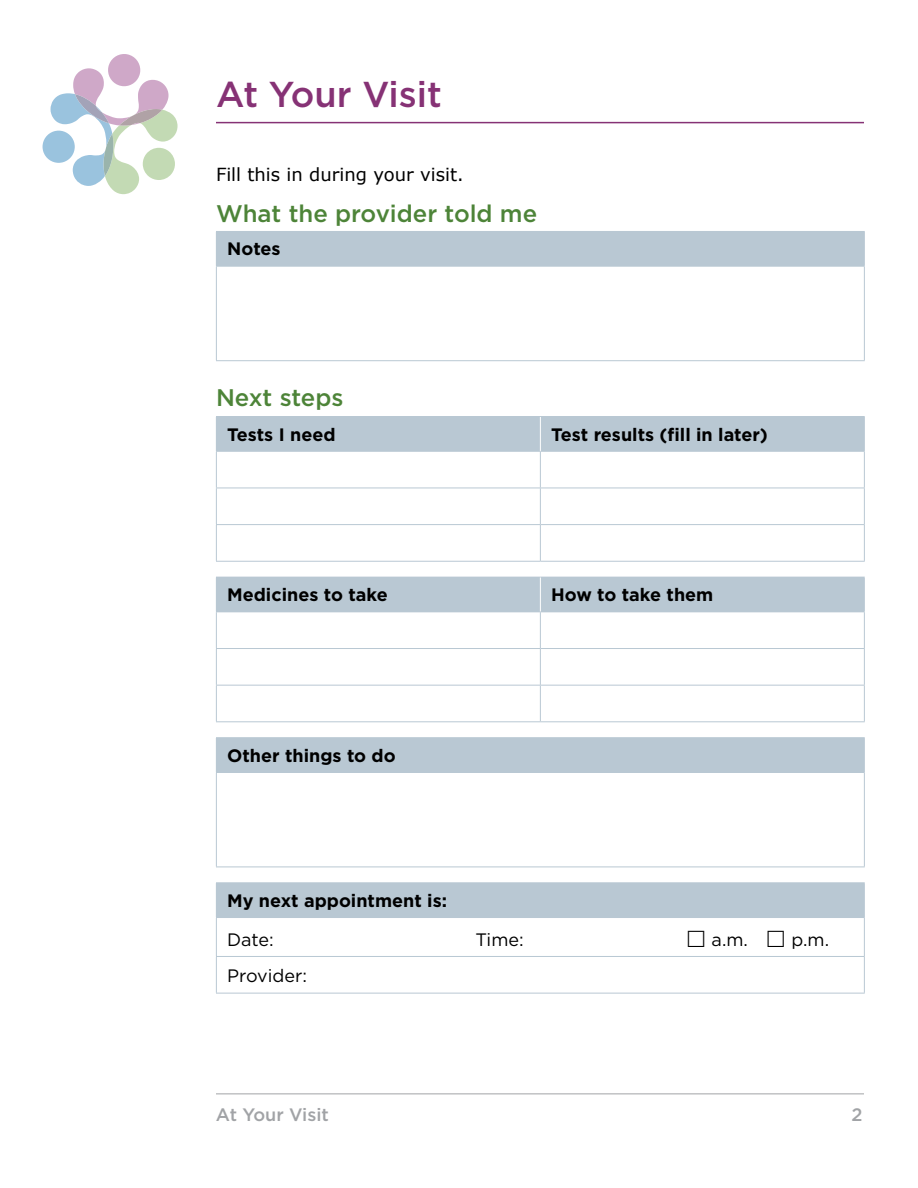
<style>
.page{position:relative;width:918px;height:1188px;background:#fff}
.page>*{position:absolute;margin:0;border:0;box-sizing:border-box;transform-origin:0 0}
.t1{font:500 36px "Gotham";color:#863275}
.t2{font:500 24px "Gotham";color:#4d8438}
.t3{font:700 18px "Gotham";color:#000}
.t4{font:18px "Gotham";color:#000}
.t5{font:18px "Verdana";color:#000}
.t6{font:500 18px "Gotham";color:#a1a3a6}
</style>
<div class="page">
<hr style="left:216px;top:1094px;width:648px;height:1px;background:#a1a3a6">
<svg style="left:43px;top:54px;width:135px;height:140px"></svg>
<hr style="left:216px;top:122px;width:648px;height:1px;background:#863275">
<div style="left:216px;top:231px;width:648px;height:35px;background:#b9c8d3"></div>
<hr style="left:216px;top:231px;width:649px;height:1px;background:#b9c8d3">
<hr style="left:864px;top:232px;width:1px;height:34px;background:#b9c8d3">
<hr style="left:216px;top:266px;width:649px;height:1px;background:#b9c8d3">
<hr style="left:216px;top:267px;width:1px;height:93px;background:#b9c8d3">
<hr style="left:864px;top:267px;width:1px;height:93px;background:#b9c8d3">
<hr style="left:216px;top:360px;width:649px;height:1px;background:#b9c8d3">
<div style="left:216px;top:417px;width:324px;height:34px;background:#b9c8d3"></div>
<div style="left:540px;top:417px;width:324px;height:34px;background:#b9c8d3"></div>
<hr style="left:216px;top:416px;width:324px;height:1px;background:#b9c8d3">
<hr style="left:540px;top:416px;width:325px;height:1px;background:#b9c8d3">
<hr style="left:864px;top:417px;width:1px;height:34px;background:#b9c8d3">
<hr style="left:216px;top:451px;width:324px;height:1px;background:#b9c8d3">
<hr style="left:216px;top:452px;width:1px;height:36px;background:#b9c8d3">
<hr style="left:540px;top:451px;width:325px;height:1px;background:#b9c8d3">
<hr style="left:540px;top:452px;width:1px;height:36px;background:#b9c8d3">
<hr style="left:864px;top:452px;width:1px;height:36px;background:#b9c8d3">
<hr style="left:216px;top:488px;width:324px;height:1px;background:#b9c8d3">
<hr style="left:216px;top:488px;width:1px;height:36px;background:#b9c8d3">
<hr style="left:540px;top:488px;width:325px;height:1px;background:#b9c8d3">
<hr style="left:540px;top:488px;width:1px;height:36px;background:#b9c8d3">
<hr style="left:864px;top:488px;width:1px;height:36px;background:#b9c8d3">
<hr style="left:216px;top:524px;width:324px;height:1px;background:#b9c8d3">
<hr style="left:216px;top:525px;width:1px;height:36px;background:#b9c8d3">
<hr style="left:540px;top:524px;width:325px;height:1px;background:#b9c8d3">
<hr style="left:540px;top:525px;width:1px;height:36px;background:#b9c8d3">
<hr style="left:864px;top:525px;width:1px;height:36px;background:#b9c8d3">
<hr style="left:216px;top:561px;width:324px;height:1px;background:#b9c8d3">
<hr style="left:540px;top:561px;width:325px;height:1px;background:#b9c8d3">
<hr style="left:540px;top:417px;width:1px;height:34px;background:#fff">
<div style="left:216px;top:577px;width:324px;height:35px;background:#b9c8d3"></div>
<div style="left:540px;top:577px;width:324px;height:35px;background:#b9c8d3"></div>
<hr style="left:864px;top:577px;width:1px;height:34px;background:#b9c8d3">
<hr style="left:216px;top:612px;width:1px;height:36px;background:#b9c8d3">
<hr style="left:540px;top:611px;width:325px;height:1px;background:#b9c8d3">
<hr style="left:540px;top:612px;width:1px;height:36px;background:#b9c8d3">
<hr style="left:864px;top:612px;width:1px;height:36px;background:#b9c8d3">
<hr style="left:216px;top:648px;width:324px;height:1px;background:#b9c8d3">
<hr style="left:216px;top:649px;width:1px;height:36px;background:#b9c8d3">
<hr style="left:540px;top:648px;width:325px;height:1px;background:#b9c8d3">
<hr style="left:540px;top:649px;width:1px;height:36px;background:#b9c8d3">
<hr style="left:864px;top:649px;width:1px;height:36px;background:#b9c8d3">
<hr style="left:216px;top:685px;width:324px;height:1px;background:#b9c8d3">
<hr style="left:216px;top:686px;width:1px;height:35px;background:#b9c8d3">
<hr style="left:540px;top:685px;width:325px;height:1px;background:#b9c8d3">
<hr style="left:540px;top:686px;width:1px;height:35px;background:#b9c8d3">
<hr style="left:864px;top:686px;width:1px;height:35px;background:#b9c8d3">
<hr style="left:216px;top:721px;width:324px;height:1px;background:#b9c8d3">
<hr style="left:540px;top:721px;width:325px;height:1px;background:#b9c8d3">
<hr style="left:540px;top:577px;width:1px;height:34px;background:#fff">
<div style="left:216px;top:738px;width:648px;height:34px;background:#b9c8d3"></div>
<hr style="left:216px;top:737px;width:649px;height:1px;background:#b9c8d3">
<hr style="left:864px;top:738px;width:1px;height:34px;background:#b9c8d3">
<hr style="left:216px;top:772px;width:649px;height:1px;background:#b9c8d3">
<hr style="left:216px;top:773px;width:1px;height:94px;background:#b9c8d3">
<hr style="left:864px;top:773px;width:1px;height:94px;background:#b9c8d3">
<hr style="left:216px;top:867px;width:649px;height:1px;background:#b9c8d3">
<div style="left:216px;top:883px;width:648px;height:35px;background:#b9c8d3"></div>
<hr style="left:216px;top:882px;width:649px;height:1px;background:#b9c8d3">
<hr style="left:864px;top:883px;width:1px;height:34px;background:#b9c8d3">
<hr style="left:216px;top:917px;width:649px;height:1px;background:#b9c8d3">
<hr style="left:216px;top:918px;width:1px;height:38px;background:#b9c8d3">
<hr style="left:864px;top:918px;width:1px;height:38px;background:#b9c8d3">
<hr style="left:216px;top:956px;width:649px;height:1px;background:#b9c8d3">
<hr style="left:216px;top:957px;width:1px;height:36px;background:#b9c8d3">
<hr style="left:864px;top:957px;width:1px;height:36px;background:#b9c8d3">
<hr style="left:216px;top:993px;width:649px;height:1px;background:#b9c8d3">
<h2 class="t1" style="left:216px;top:73px;width:228px">At Your Visit</h2>
<p class="t5" style="left:216px;top:162px;width:249px">Fill this in during your visit.</p>
<h3 class="t2" style="left:216px;top:200px;width:323px">What the provider told me</h3>
<p class="t3" style="left:227px;top:239px;width:55px">Notes</p>
<h3 class="t2" style="left:216px;top:384px;width:129px">Next steps</h3>
<p class="t3" style="left:227px;top:424px;width:110px">Tests I need</p>
<p class="t3" style="left:551px;top:424px;width:218px">Test results (fill in later)</p>
<p class="t3" style="left:227px;top:584px;width:162px">Medicines to take</p>
<p class="t3" style="left:551px;top:584px;width:164px">How to take them</p>
<p class="t3" style="left:227px;top:745px;width:170px">Other things to do</p>
<p class="t3" style="left:227px;top:890px;width:221px">My next appointment is:</p>
<p class="t4" style="left:227px;top:929px;width:48px">Date:</p>
<p class="t4" style="left:476px;top:929px;width:50px">Time:</p>
<p class="t4" style="left:712px;top:929px;width:38px">a.m.</p>
<p class="t4" style="left:791px;top:929px;width:39px">p.m.</p>
<p class="t4" style="left:227px;top:966px;width:81px">Provider:</p>
<p class="t6" style="left:216px;top:1105px;width:115px">At Your Visit</p>
<p class="t6" style="left:851px;top:1105px;width:13px">2</p>
</div>
